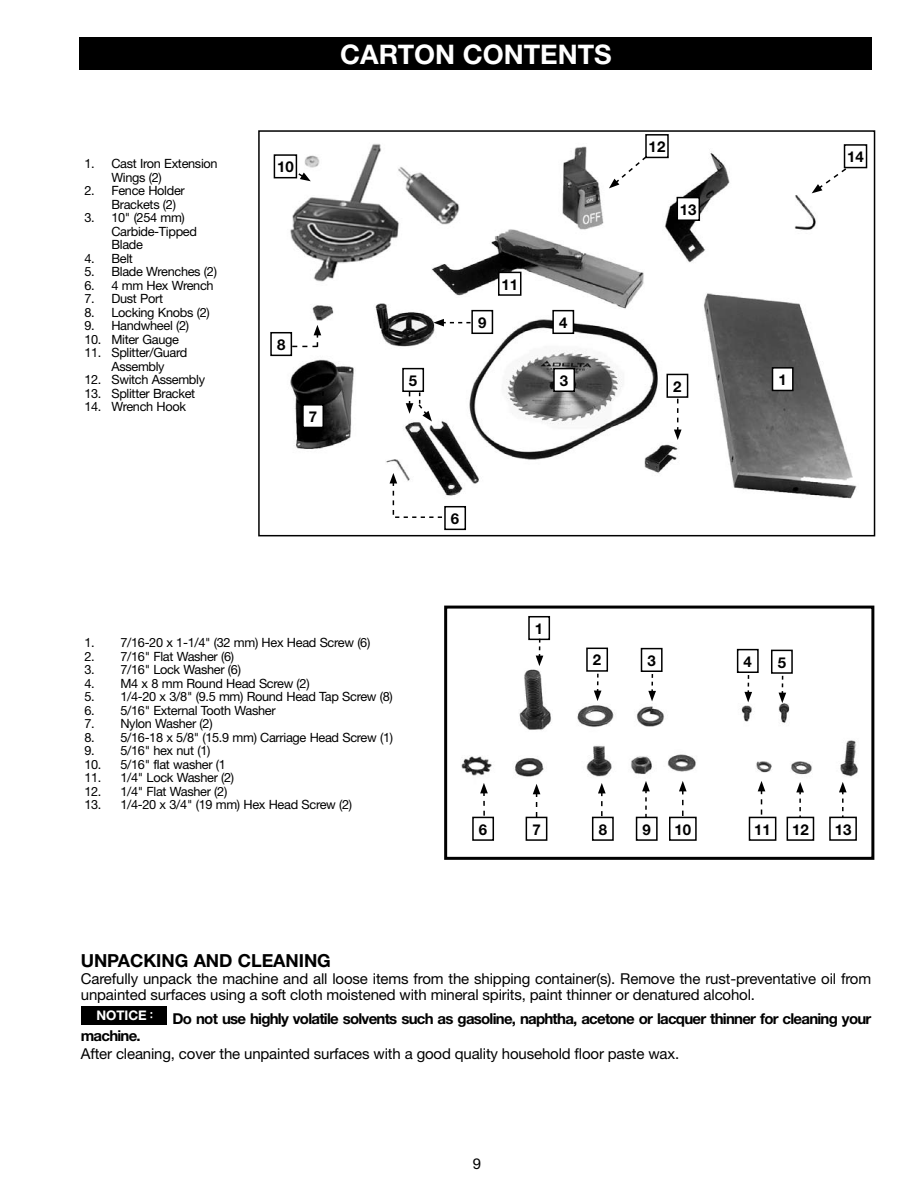
<style>
.page{position:relative;width:918px;height:1188px;background:#fff}
.page>*{position:absolute;margin:0;border:0;box-sizing:border-box;transform-origin:0 0}
.t1{font:700 27px "Helvetica Neue";color:#fff}
.t2{font:700 18px "Helvetica Neue";letter-spacing:-.005em;color:#000}
.t3{font:15px/16.5px "Helvetica Neue";letter-spacing:-.01em;color:#000}
.t4{font:700 15px "Helvetica Neue";letter-spacing:-.05em;color:#000}
.t5{font:700 13.2px/25.7px "Helvetica Neue";color:#fff;text-align:center}
.t6{font:12.75px/13.5px "Helvetica Neue";letter-spacing:-.025em;color:#000}
</style>
<div class="page">
<img style="left:270px;top:143px;width:598px;height:388px">
<div style="left:258px;top:130px;width:617px;height:406px;border:2px solid #000"></div>
<div style="left:80px;top:37px;width:792px;height:32px;background:#000"></div>
<img style="left:461px;top:616px;width:397px;height:225px">
<div style="left:444px;top:606px;width:430px;height:254px;border:3px solid #000"></div>
<div style="left:529px;top:617px;width:20px;height:22px;background:#fff"></div>
<div style="left:528px;top:616px;width:22px;height:24px;border:2px solid #000"></div>
<div style="left:587px;top:648px;width:20px;height:23px;background:#fff"></div>
<div style="left:586px;top:648px;width:22px;height:24px;border:2px solid #000"></div>
<div style="left:473px;top:817px;width:20px;height:23px;background:#fff"></div>
<div style="left:472px;top:817px;width:22px;height:24px;border:2px solid #000"></div>
<div style="left:526px;top:817px;width:21px;height:23px;background:#fff"></div>
<div style="left:526px;top:817px;width:21px;height:24px;border:2px solid #000"></div>
<svg style="left:536px;top:639px;width:7px;height:27px"></svg>
<div style="left:593px;top:817px;width:20px;height:23px;background:#fff"></div>
<div style="left:592px;top:817px;width:22px;height:24px;border:2px solid #000"></div>
<div style="left:637px;top:817px;width:20px;height:23px;background:#fff"></div>
<div style="left:636px;top:817px;width:22px;height:24px;border:2px solid #000"></div>
<div style="left:670px;top:817px;width:26px;height:23px;background:#fff"></div>
<div style="left:669px;top:817px;width:28px;height:24px;border:2px solid #000"></div>
<div style="left:750px;top:817px;width:26px;height:23px;background:#fff"></div>
<div style="left:749px;top:817px;width:27px;height:24px;border:2px solid #000"></div>
<svg style="left:796px;top:782px;width:8px;height:35px"></svg>
<svg style="left:758px;top:781px;width:7px;height:34px"></svg>
<svg style="left:642px;top:781px;width:8px;height:37px"></svg>
<svg style="left:679px;top:781px;width:8px;height:35px"></svg>
<svg style="left:598px;top:783px;width:8px;height:33px"></svg>
<svg style="left:533px;top:784px;width:7px;height:33px"></svg>
<svg style="left:480px;top:783px;width:8px;height:33px"></svg>
<svg style="left:594px;top:674px;width:7px;height:27px"></svg>
<div style="left:642px;top:649px;width:20px;height:22px;background:#fff"></div>
<div style="left:641px;top:648px;width:22px;height:24px;border:2px solid #000"></div>
<svg style="left:648px;top:674px;width:8px;height:27px"></svg>
<div style="left:738px;top:650px;width:20px;height:22px;background:#fff"></div>
<div style="left:737px;top:649px;width:22px;height:24px;border:2px solid #000"></div>
<svg style="left:744px;top:675px;width:8px;height:27px"></svg>
<div style="left:772px;top:650px;width:20px;height:23px;background:#fff"></div>
<div style="left:771px;top:650px;width:22px;height:24px;border:2px solid #000"></div>
<svg style="left:779px;top:676px;width:7px;height:27px"></svg>
<div style="left:787px;top:817px;width:26px;height:23px;background:#fff"></div>
<div style="left:787px;top:817px;width:27px;height:24px;border:2px solid #000"></div>
<svg style="left:839px;top:782px;width:8px;height:35px"></svg>
<div style="left:830px;top:817px;width:26px;height:23px;background:#fff"></div>
<div style="left:829px;top:817px;width:28px;height:24px;border:2px solid #000"></div>
<div style="left:81px;top:1006px;width:86px;height:19px;background:#000"></div>
<div style="left:773px;top:368px;width:20px;height:22px;background:#fff"></div>
<div style="left:772px;top:367px;width:22px;height:24px;border:2px solid #000"></div>
<svg style="left:609px;top:155px;width:39px;height:33px"></svg>
<div style="left:667px;top:374px;width:21px;height:23px;background:#fff"></div>
<div style="left:667px;top:374px;width:21px;height:24px;border:2px solid #000"></div>
<svg style="left:674px;top:399px;width:8px;height:41px"></svg>
<div style="left:554px;top:369px;width:20px;height:22px;background:#fff"></div>
<div style="left:553px;top:368px;width:22px;height:24px;border:2px solid #000"></div>
<div style="left:403px;top:369px;width:20px;height:22px;background:#fff"></div>
<div style="left:402px;top:368px;width:22px;height:24px;border:2px solid #000"></div>
<div style="left:445px;top:507px;width:20px;height:22px;background:#fff"></div>
<div style="left:444px;top:506px;width:22px;height:24px;border:2px solid #000"></div>
<div style="left:303px;top:405px;width:20px;height:22px;background:#fff"></div>
<div style="left:302px;top:404px;width:22px;height:24px;border:2px solid #000"></div>
<div style="left:271px;top:333px;width:20px;height:22px;background:#fff"></div>
<div style="left:270px;top:332px;width:22px;height:24px;border:2px solid #000"></div>
<div style="left:472px;top:311px;width:20px;height:22px;background:#fff"></div>
<div style="left:471px;top:310px;width:22px;height:24px;border:2px solid #000"></div>
<svg style="left:433px;top:319px;width:38px;height:7px"></svg>
<div style="left:677px;top:198px;width:22px;height:22px;background:#fff"></div>
<div style="left:677px;top:197px;width:23px;height:24px;border:2px solid #000"></div>
<div style="left:499px;top:272px;width:22px;height:23px;background:#fff"></div>
<div style="left:498px;top:272px;width:23px;height:24px;border:2px solid #000"></div>
<svg style="left:406px;top:392px;width:26px;height:29px"></svg>
<svg style="left:390px;top:473px;width:52px;height:45px"></svg>
<svg style="left:319px;top:374px;width:8px;height:22px"></svg>
<svg style="left:292px;top:325px;width:29px;height:22px"></svg>
<div style="left:845px;top:145px;width:22px;height:23px;background:#fff"></div>
<div style="left:844px;top:144px;width:23px;height:24px;border:2px solid #000"></div>
<div style="left:553px;top:311px;width:20px;height:22px;background:#fff"></div>
<div style="left:552px;top:310px;width:22px;height:24px;border:2px solid #000"></div>
<div style="left:646px;top:135px;width:22px;height:22px;background:#fff"></div>
<div style="left:645px;top:134px;width:24px;height:24px;border:2px solid #000"></div>
<svg style="left:287px;top:166px;width:24px;height:15px"></svg>
<svg style="left:812px;top:167px;width:36px;height:26px"></svg>
<div style="left:274px;top:155px;width:22px;height:23px;background:#fff"></div>
<div style="left:274px;top:154px;width:23px;height:24px;border:2px solid #000"></div>
<p class="t6" style="left:111px;top:157px;width:108px;text-indent:-27px">1. Cast Iron Extension<br>Wings (2)</p>
<p class="t6" style="left:111px;top:184px;width:75px;text-indent:-27px">2. Fence Holder<br>Brackets (2)</p>
<p class="t6" style="left:111px;top:211px;width:87px;text-indent:-27px">3. 10" (254 mm)<br>Carbide-Tipped<br>Blade</p>
<p class="t6" style="left:84px;top:251px;width:50px">4. Belt</p>
<p class="t6" style="left:84px;top:265px;width:134px">5. Blade Wrenches (2)</p>
<p class="t6" style="left:84px;top:278px;width:131px">6. 4 mm Hex Wrench</p>
<p class="t6" style="left:84px;top:292px;width:80px">7. Dust Port</p>
<p class="t6" style="left:84px;top:305px;width:127px">8. Locking Knobs (2)</p>
<p class="t6" style="left:84px;top:319px;width:106px">9. Handwheel (2)</p>
<p class="t6" style="left:84px;top:332px;width:96px">10. Miter Gauge</p>
<p class="t6" style="left:84px;top:346px;width:104px;text-align:center">11. Splitter/Guard<br>Assembly</p>
<p class="t6" style="left:84px;top:373px;width:122px">12. Switch Assembly</p>
<p class="t6" style="left:84px;top:386px;width:112px">13. Splitter Bracket</p>
<p class="t6" style="left:84px;top:400px;width:103px">14. Wrench Hook</p>
<p class="t4" style="left:277px;top:158px;width:18px">10</p>
<h1 class="t1" style="left:340px;top:37px;width:273px">CARTON CONTENTS</h1>
<p class="t4" style="left:277px;top:335px;width:10px">8</p>
<p class="t4" style="left:309px;top:407px;width:10px">7</p>
<p class="t4" style="left:478px;top:313px;width:10px">9</p>
<p class="t4" style="left:501px;top:275px;width:18px">11</p>
<p class="t4" style="left:559px;top:313px;width:10px">4</p>
<p class="t4" style="left:409px;top:371px;width:10px">5</p>
<p class="t4" style="left:560px;top:371px;width:10px">3</p>
<p class="t4" style="left:451px;top:509px;width:10px">6</p>
<p class="t4" style="left:649px;top:137px;width:18px">12</p>
<p class="t4" style="left:680px;top:200px;width:18px">13</p>
<p class="t4" style="left:673px;top:377px;width:10px">2</p>
<p class="t4" style="left:779px;top:370px;width:10px">1</p>
<p class="t6" style="left:84px;top:636px;width:287px">1. 7/16-20 x 1-1/4" (32 mm) Hex Head Screw (6)</p>
<p class="t6" style="left:84px;top:649px;width:151px">2. 7/16" Flat Washer (6)</p>
<p class="t6" style="left:84px;top:663px;width:158px">3. 7/16" Lock Washer (6)</p>
<p class="t6" style="left:84px;top:676px;width:227px">4. M4 x 8 mm Round Head Screw (2)</p>
<p class="t6" style="left:84px;top:690px;width:310px">5. 1/4-20 x 3/8" (9.5 mm) Round Head Tap Screw (8)</p>
<p class="t6" style="left:84px;top:703px;width:193px">6. 5/16" External Tooth Washer</p>
<p class="t6" style="left:84px;top:717px;width:130px">7. Nylon Washer (2)</p>
<p class="t6" style="left:84px;top:730px;width:310px">8. 5/16-18 x 5/8" (15.9 mm) Carriage Head Screw (1)</p>
<p class="t6" style="left:84px;top:744px;width:127px">9. 5/16" hex nut (1)</p>
<p class="t6" style="left:84px;top:757px;width:143px">10. 5/16" flat washer (1</p>
<p class="t6" style="left:84px;top:771px;width:151px">11. 1/4" Lock Washer (2)</p>
<p class="t6" style="left:84px;top:784px;width:144px">12. 1/4" Flat Washer (2)</p>
<p class="t6" style="left:84px;top:798px;width:269px">13. 1/4-20 x 3/4" (19 mm) Hex Head Screw (2)</p>
<p class="t4" style="left:535px;top:619px;width:10px">1</p>
<p class="t4" style="left:593px;top:651px;width:10px">2</p>
<p class="t4" style="left:647px;top:651px;width:10px">3</p>
<p class="t4" style="left:744px;top:652px;width:10px">4</p>
<p class="t4" style="left:778px;top:653px;width:10px">5</p>
<p class="t4" style="left:847px;top:147px;width:18px">14</p>
<p class="t4" style="left:479px;top:820px;width:10px">6</p>
<p class="t4" style="left:532px;top:820px;width:10px">7</p>
<p class="t4" style="left:599px;top:820px;width:10px">8</p>
<p class="t4" style="left:643px;top:820px;width:10px">9</p>
<p class="t4" style="left:675px;top:820px;width:18px">10</p>
<p class="t4" style="left:754px;top:820px;width:18px">11</p>
<p class="t4" style="left:792px;top:820px;width:18px">12</p>
<p class="t4" style="left:835px;top:820px;width:18px">13</p>
<h2 class="t2" style="left:81px;top:949px;width:250px">UNPACKING AND CLEANING</h2>
<p class="t3" style="left:81px;top:970px;width:792px">Carefully unpack the machine and all loose items from the shipping container(s). Remove the rust-preventative oil from unpainted surfaces using a soft cloth moistened with mineral spirits, paint thinner or denatured alcohol.</p>
<p class="t5" style="left:96px;top:1002px;width:52px">NOTICE<br>AVIS</p>
<p class="t4" style="left:173px;top:1009px;width:700px">Do not use highly volatile solvents such as gasoline, naphtha, acetone or lacquer thinner for cleaning your</p>
<p class="t4" style="left:81px;top:1026px;width:61px">machine.</p>
<p class="t3" style="left:81px;top:1045px;width:600px">After cleaning, cover the unpainted surfaces with a good quality household floor paste wax.</p>
<p class="t3" style="left:473px;top:1155px;width:10px">9</p>
</div>
